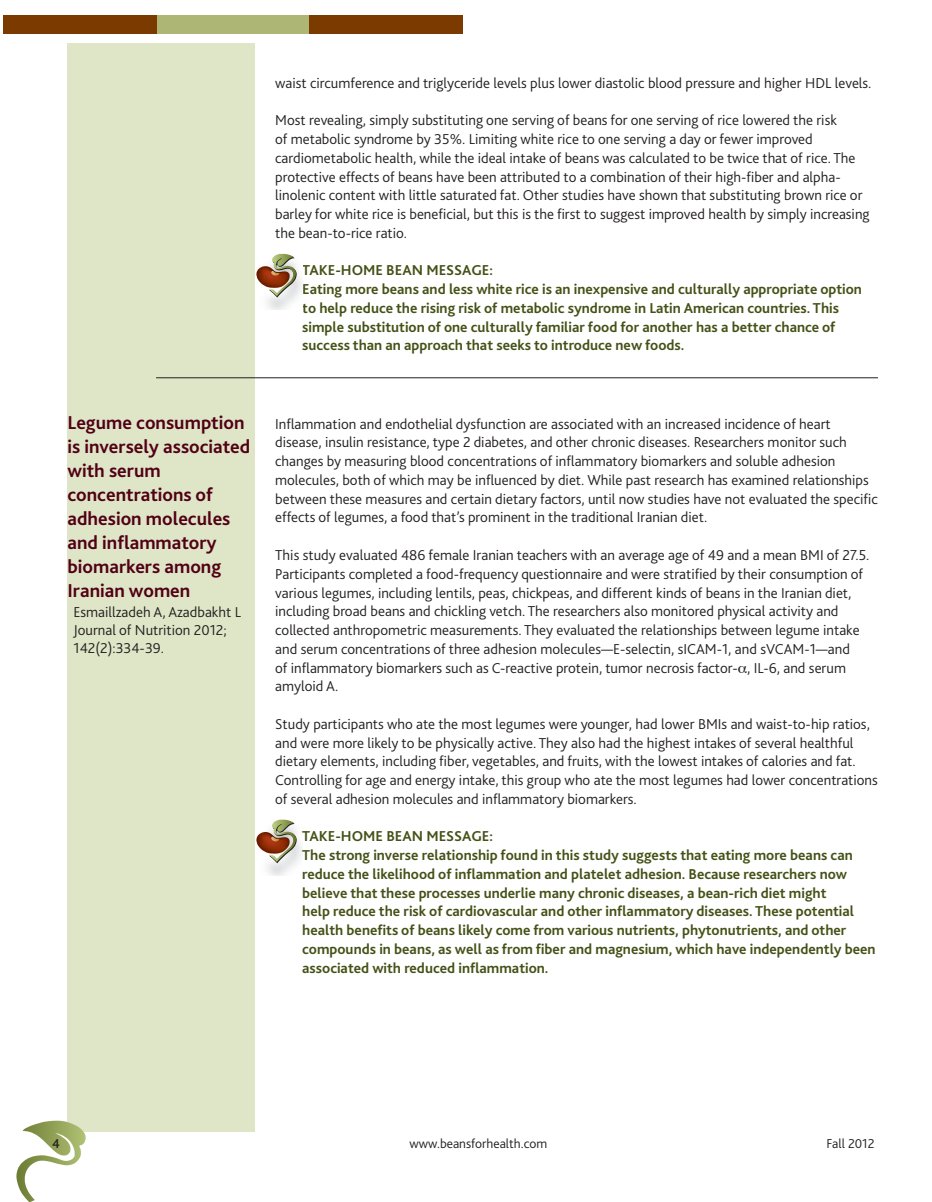
<style>
.page{position:relative;width:932px;height:1202px;background:#fff}
.page>*{position:absolute;margin:0;border:0;box-sizing:border-box;transform-origin:0 0}
.t1{font:700 19.5px/24px "Bliss 2";color:#510015}
.t2{font:300 15px/18.8px "Bliss 2";color:#231f20}
.t3{font:700 15px/18.8px "Bliss 2";color:#445116}
.t4{font:300 13.5px "Bliss 2";color:#231f20}
.t5{font:500 13.5px "Bliss 2";color:#231f20}
</style>
<div class="page">
<img style="left:267px;top:839px;width:35px;height:36px">
<svg style="left:256px;top:819px;width:41px;height:44px"></svg>
<div style="left:68px;top:43px;width:187px;height:1088px;background:#dfe6c7"></div>
<svg style="left:16px;top:1120px;width:70px;height:82px"></svg>
<div style="left:156px;top:15px;width:153px;height:19px;background:#adb674"></div>
<div style="left:309px;top:15px;width:153px;height:19px;background:#7b3a00"></div>
<div style="left:3px;top:15px;width:153px;height:19px;background:#7b3a00"></div>
<hr style="left:156px;top:377px;width:722px;height:1px;background:#231f20">
<img style="left:267px;top:274px;width:35px;height:36px">
<svg style="left:256px;top:254px;width:41px;height:43px"></svg>
<h1 class="t1" style="left:68px;top:410px;width:184px">Legume consumption is inversely associated with serum concentrations of adhesion molecules and inflammatory biomarkers among<br>Iranian women</h1>
<p class="t2" style="left:74px;top:603px;width:169px;line-height:18px">Esmaillzadeh A, Azadbakht L<br>Journal of Nutrition 2012;<br>142(2):334-39.</p>
<p class="t2" style="left:275px;top:73px;width:598px">waist circumference and triglyceride levels plus lower diastolic blood pressure and higher HDL levels.</p>
<p class="t2" style="left:275px;top:111px;width:596px">Most revealing, simply substituting one serving of beans for one serving of rice lowered the risk<br>of metabolic syndrome by 35%. Limiting white rice to one serving a day or fewer improved cardiometabolic health, while the ideal intake of beans was calculated to be twice that of rice. The protective effects of beans have been attributed to a combination of their high-fiber and alpha&shy;linolenic content with little saturated fat. Other studies have shown that substituting brown rice or barley for white rice is beneficial, but this is the first to suggest improved health by simply increasing the bean-to-rice ratio.</p>
<p class="t3" style="left:302px;top:261px;width:561px">TAKE-HOME BEAN MESSAGE:<br>Eating more beans and less white rice is an inexpensive and culturally appropriate option to help reduce the rising risk of metabolic syndrome in Latin American countries. This simple substitution of one culturally familiar food for another has a better chance of success than an approach that seeks to introduce new foods.</p>
<p class="t2" style="left:275px;top:414px;width:604px">Inflammation and endothelial dysfunction are associated with an increased incidence of heart disease, insulin resistance, type 2 diabetes, and other chronic diseases. Researchers monitor such changes by measuring blood concentrations of inflammatory biomarkers and soluble adhesion molecules, both of which may be influenced by diet. While past research has examined relationships between these measures and certain dietary factors, until now studies have not evaluated the specific effects of legumes, a food that’s prominent in the traditional Iranian diet.</p>
<p class="t2" style="left:275px;top:545px;width:595px">This study evaluated 486 female Iranian teachers with an average age of 49 and a mean BMI of 27.5.<br>Participants completed a food-frequency questionnaire and were stratified by their consumption of various legumes, including lentils, peas, chickpeas, and different kinds of beans in the Iranian diet, including broad beans and chickling vetch. The researchers also monitored physical activity and collected anthropometric measurements. They evaluated the relationships between legume intake and serum concentrations of three adhesion molecules—E-selectin, sICAM-1, and sVCAM-1—and<br>of inflammatory biomarkers such as C-reactive protein, tumor necrosis factor- , IL-6, and serum amyloid A.</p>
<p class="t2" style="left:275px;top:714px;width:604px">Study participants who ate the most legumes were younger, had lower BMIs and waist-to-hip ratios, and were more likely to be physically active. They also had the highest intakes of several healthful dietary elements, including fiber, vegetables, and fruits, with the lowest intakes of calories and fat.<br>Controlling for age and energy intake, this group who ate the most legumes had lower concentrations of several adhesion molecules and inflammatory biomarkers.</p>
<p class="t3" style="left:302px;top:826px;width:575px">TAKE-HOME BEAN MESSAGE:<br>The strong inverse relationship found in this study suggests that eating more beans can reduce the likelihood of inflammation and platelet adhesion. Because researchers now believe that these processes underlie many chronic diseases, a bean-rich diet might<br>help reduce the risk of cardiovascular and other inflammatory diseases. These potential health benefits of beans likely come from various nutrients, phytonutrients, and other compounds in beans, as well as from fiber and magnesium, which have independently been associated with reduced inflammation.</p>
<p class="t5" style="left:52px;top:1135px;width:9px">4</p>
<p class="t4" style="left:409px;top:1135px;width:139px">www.beansforhealth.com</p>
<p class="t4" style="left:826px;top:1135px;width:50px">Fall 2012</p>
</div>
